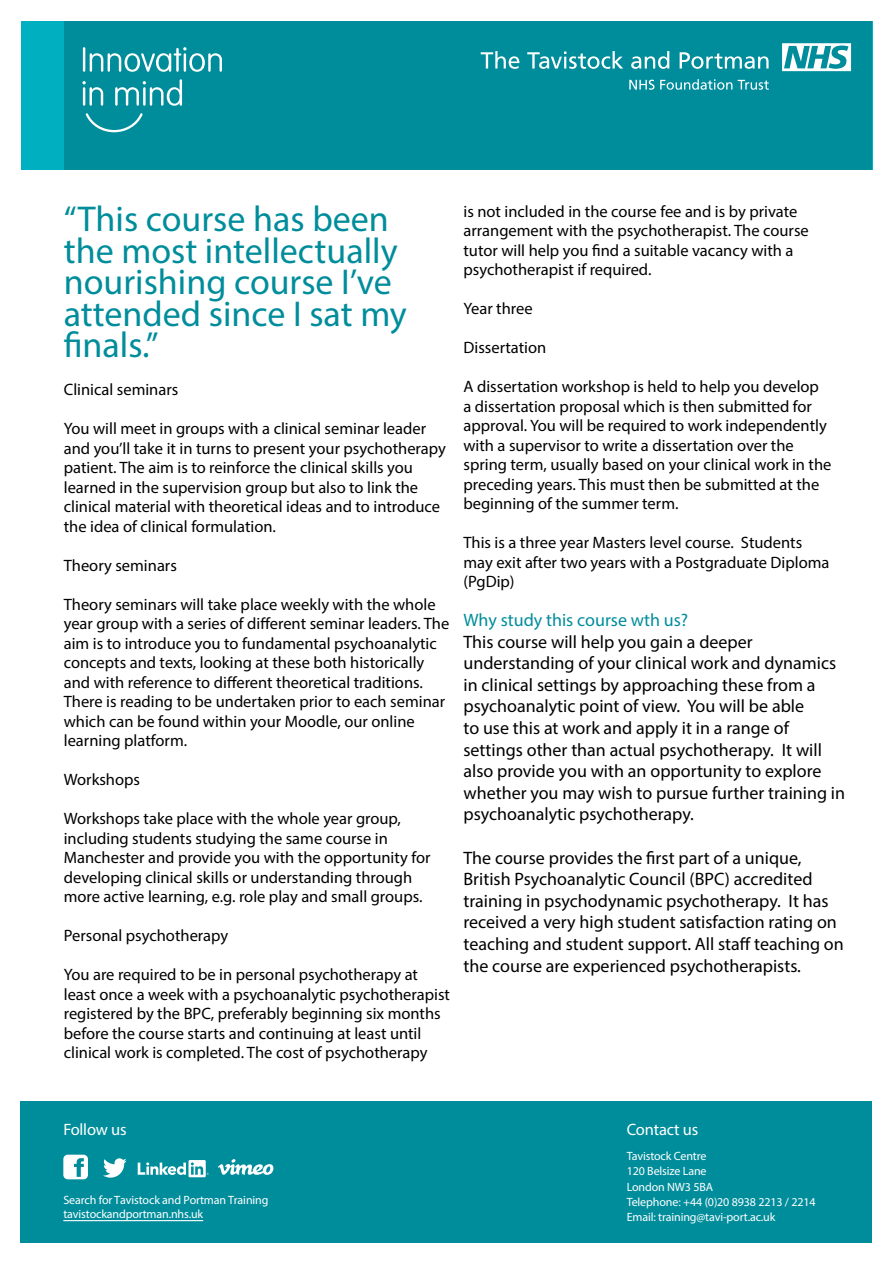
<style>
.page{position:relative;width:893px;height:1263px;background:#fff}
.page>*{position:absolute;margin:0;border:0;box-sizing:border-box;transform-origin:0 0}
.t1{font:36px/31.5px "Myriad Pro";color:#008d9b}
.t2{font:18px/21.6px "Myriad Pro";color:#000}
.t3{font:18px "Myriad Pro";color:#008d9b}
.t4{font:16.5px/19.5px "Myriad Pro";color:#000}
.t5{font:16.5px "Myriad Pro";letter-spacing:-.01em;color:#fff}
.t6{font:12px/14.1px "Myriad Pro";letter-spacing:-.01em;color:#fff}
</style>
<div class="page">
<div style="left:21px;top:21px;width:852px;height:149px;background:#00b0c1"></div>
<div style="left:64px;top:21px;width:808px;height:149px;background:#008d9b"></div>
<svg style="left:481px;top:51px;width:38px;height:18px"></svg>
<svg style="left:527px;top:51px;width:96px;height:18px"></svg>
<svg style="left:631px;top:51px;width:38px;height:18px"></svg>
<svg style="left:680px;top:52px;width:88px;height:17px"></svg>
<svg style="left:782px;top:43px;width:69px;height:28px"></svg>
<svg style="left:629px;top:80px;width:25px;height:10px"></svg>
<svg style="left:660px;top:79px;width:72px;height:11px"></svg>
<svg style="left:738px;top:80px;width:31px;height:10px"></svg>
<svg style="left:82px;top:79px;width:100px;height:27px"></svg>
<svg style="left:83px;top:47px;width:139px;height:25px"></svg>
<svg style="left:86px;top:113px;width:57px;height:19px"></svg>
<div style="left:20px;top:1101px;width:852px;height:142px;background:#008d9b"></div>
<svg style="left:218px;top:1159px;width:55px;height:16px"></svg>
<svg style="left:138px;top:1160px;width:71px;height:17px"></svg>
<svg style="left:63px;top:1155px;width:25px;height:24px"></svg>
<svg style="left:103px;top:1158px;width:24px;height:19px"></svg>
<hr style="left:63px;top:1220px;width:140px;height:1px;background:#fff">
<p class="t1" style="left:64px;top:203px;width:345px">“This course has been the most intellectually nourishing course I’ve attended since I sat my finals.”</p>
<p class="t4" style="left:64px;top:380px;width:116px">Clinical seminars</p>
<p class="t4" style="left:64px;top:419px;width:384px">You will meet in groups with a clinical seminar leader and you’ll take it in turns to present your psychotherapy patient. The aim is to reinforce the clinical skills you learned in the supervision group but also to link the clinical material with theoretical ideas and to introduce the idea of clinical formulation.</p>
<p class="t4" style="left:64px;top:555px;width:115px">Theory seminars</p>
<p class="t4" style="left:64px;top:594px;width:387px">Theory seminars will take place weekly with the whole year group with a series of different seminar leaders. The aim is to introduce you to fundamental psychoanalytic concepts and texts, looking at these both historically and with reference to different theoretical traditions.<br>There is reading to be undertaken prior to each seminar which can be found within your Moodle, our online learning platform.</p>
<p class="t4" style="left:64px;top:770px;width:78px">Workshops</p>
<p class="t4" style="left:64px;top:809px;width:368px">Workshops take place with the whole year group, including students studying the same course in Manchester and provide you with the opportunity for developing clinical skills or understanding through more active learning, e.g. role play and small groups.</p>
<p class="t4" style="left:64px;top:926px;width:166px">Personal psychotherapy</p>
<p class="t4" style="left:64px;top:965px;width:388px">You are required to be in personal psychotherapy at least once a week with a psychoanalytic psychotherapist registered by the BPC, preferably beginning six months before the course starts and continuing at least until clinical work is completed. The cost of psychotherapy</p>
<p class="t4" style="left:463px;top:201px;width:347px">is not included in the course fee and is by private arrangement with the psychotherapist. The course tutor will help you find a suitable vacancy with a psychotherapist if required.</p>
<p class="t4" style="left:463px;top:299px;width:71px">Year three</p>
<p class="t4" style="left:463px;top:338px;width:84px">Dissertation</p>
<p class="t4" style="left:463px;top:377px;width:369px">A dissertation workshop is held to help you develop<br>a dissertation proposal which is then submitted for approval. You will be required to work independently with a supervisor to write a dissertation over the spring term, usually based on your clinical work in the preceding years. This must then be submitted at the beginning of the summer term.</p>
<p class="t4" style="left:463px;top:533px;width:367px">This is a three year Masters level course. Students may exit after two years with a Postgraduate Diploma (PgDip)</p>
<p class="t3" style="left:463px;top:609px;width:226px">Why study this course wth us?</p>
<p class="t2" style="left:463px;top:630px;width:383px">This course will help you gain a deeper understanding of your clinical work and dynamics in clinical settings by approaching these from a psychoanalytic point of view. You will be able<br>to use this at work and apply it in a range of settings other than actual psychotherapy. It will also provide you with an opportunity to explore whether you may wish to pursue further training in psychoanalytic psychotherapy.</p>
<p class="t2" style="left:463px;top:846px;width:382px">The course provides the first part of a unique, British Psychoanalytic Council (BPC) accredited training in psychodynamic psychotherapy. It has received a very high student satisfaction rating on teaching and student support. All staff teaching on the course are experienced psychotherapists.</p>
<p class="t5" style="left:63px;top:1119px;width:65px">Follow us</p>
<p class="t5" style="left:627px;top:1119px;width:73px">Contact us</p>
<p class="t6" style="left:63px;top:1193px;width:207px">Search for Tavistock and Portman Training tavistockandportman.nhs.uk</p>
<p class="t6" style="left:627px;top:1149px;width:81px">Tavistock Centre</p>
<p class="t6" style="left:627px;top:1164px;width:81px">120 Belsize Lane</p>
<p class="t6" style="left:627px;top:1179px;width:88px">London NW3 5BA</p>
<p class="t6" style="left:627px;top:1194px;width:190px">Telephone: +44 (0)20 8938 2213 / 2214</p>
<p class="t6" style="left:627px;top:1209px;width:150px">Email: training@tavi-port.ac.uk</p>
</div>
